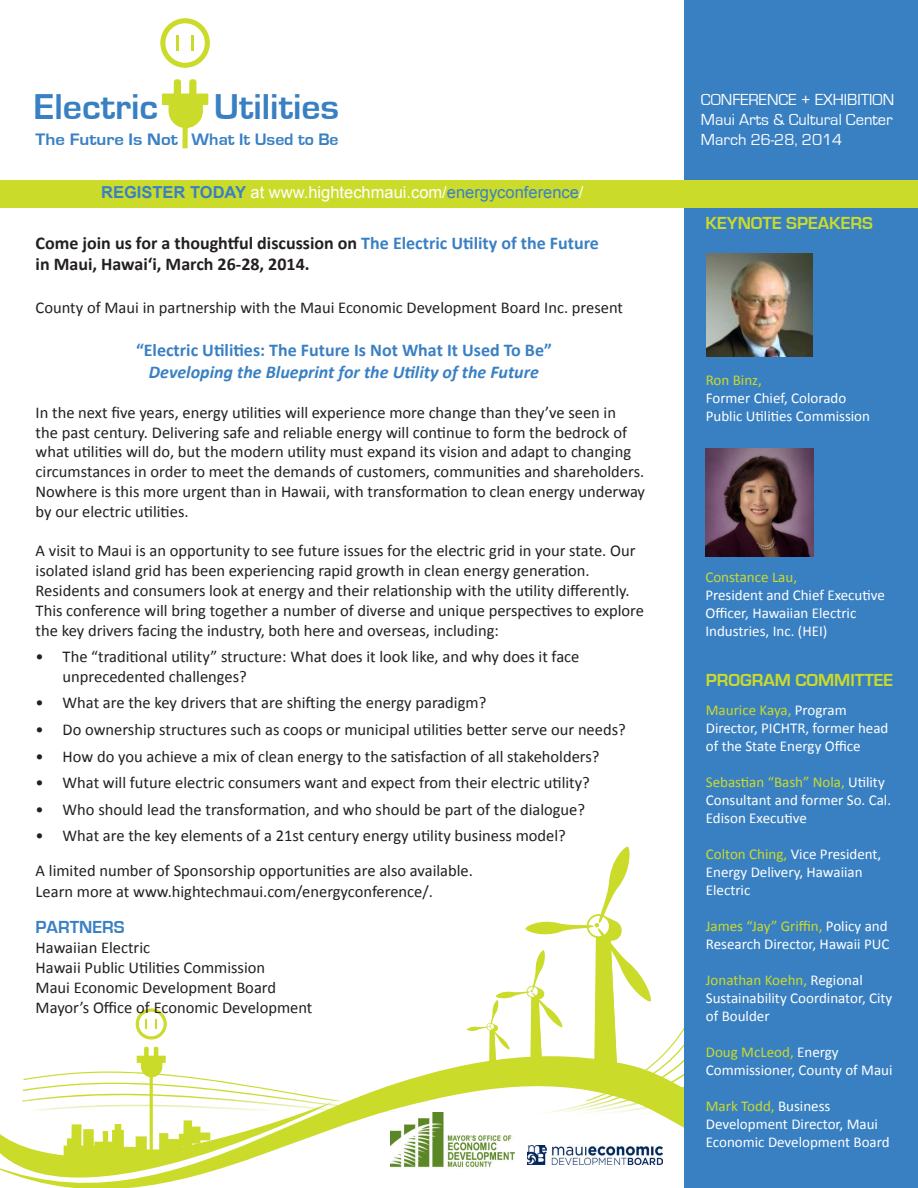
<style>
.page{position:relative;width:918px;height:1188px;background:#fff}
.page>*{position:absolute;margin:0;border:0;box-sizing:border-box;transform-origin:0 0}
.t1{font:700 37.05px "Eurostile";color:#3980c3}
.t2{font:700 18px/21.6px "Calibri";color:#231f20}
.t3{font:700 18px "Calibri";color:#3980c3}
.t4{font:italic 700 18px "Calibri";color:#3980c3}
.t5{font:700 18px "Eurostile";color:#cadb2a}
.t6{font:700 18px "Eurostile";color:#3980c3}
.t7{font:700 17.1px "Eurostile";color:#3980c3;scale:1.1 1}
.t8{font:16.5px/19.8px "Calibri";color:#231f20}
.t9{font:16.5px/19.8px "Eurostile";color:#fff}
.t10{font:16.5px "Arial";color:#fff}
.t11{font:15px/18px "Calibri";color:#fff}
.s1{font-weight:700;color:#3980c3}
.s2{color:#3980c3}
.s3{color:#cadb2a}
</style>
<div class="page">
<svg style="left:0;top:845px;width:685px;height:343px"></svg>
<svg style="left:160px;top:18px;width:50px;height:50px"></svg>
<svg style="left:162px;top:79px;width:46px;height:69px"></svg>
<div style="left:685px;top:0;width:233px;height:1188px;background:#3980c3"></div>
<img style="left:707px;top:253px;width:106px;height:103px">
<img style="left:527px;top:1146px;width:136px;height:19px">
<img style="left:391px;top:1112px;width:124px;height:57px">
<img style="left:706px;top:449px;width:107px;height:107px">
<div style="left:0;top:180px;width:918px;height:27px;background:#cadb2a"></div>
<h1 class="t1" style="left:34px;top:86px;width:126px">Electric</h1>
<h1 class="t1" style="left:214px;top:87px;width:127px">Utilities</h1>
<p class="t7" style="left:36px;top:130px;width:277px">The Future Is Not What It Used to Be</p>
<p class="t10" style="left:101px;top:182px;width:484px"><span class="s1">REGISTER TODAY</span> at www.hightechmaui.com/<span class="s2">energyconference</span>/</p>
<p class="t2" style="left:36px;top:232px;width:565px">Come join us for a thoughtful discussion on <span class="s2">The Electric Utility of the Future </span>in Maui, Hawai‘i, March 26-28, 2014.</p>
<p class="t8" style="left:36px;top:298px;width:589px">County of Maui in partnership with the Maui Economic Development Board Inc. present</p>
<p class="t3" style="left:136px;top:338px;width:417px">“Electric Utilities: The Future Is Not What It Used To Be”</p>
<p class="t4" style="left:149px;top:361px;width:392px">Developing the Blueprint for the Utility of the Future</p>
<p class="t8" style="left:36px;top:402px;width:611px">In the next five years, energy utilities will experience more change than they’ve seen in<br>the past century. Delivering safe and reliable energy will continue to form the bedrock of what utilities will do, but the modern utility must expand its vision and adapt to changing circumstances in order to meet the demands of customers, communities and shareholders.<br>Nowhere is this more urgent than in Hawaii, with transformation to clean energy underway by our electric utilities.</p>
<p class="t8" style="left:36px;top:541px;width:601px">A visit to Maui is an opportunity to see future issues for the electric grid in your state. Our</p>
<p class="t8" style="left:36px;top:561px;width:556px">isolated island grid has been experiencing rapid growth in clean energy generation.</p>
<p class="t8" style="left:36px;top:581px;width:610px">Residents and consumers look at energy and their relationship with the utility differently.<br>This conference will bring together a number of diverse and unique perspectives to explore the key drivers facing the industry, both here and overseas, including:</p>
<p class="t8" style="left:63px;top:647px;width:518px;text-indent:-27px">• The “traditional utility” structure: What does it look like, and why does it face unprecedented challenges?</p>
<p class="t8" style="left:36px;top:693px;width:452px">• What are the key drivers that are shifting the energy paradigm?</p>
<p class="t8" style="left:36px;top:720px;width:592px">• Do ownership structures such as coops or municipal utilities better serve our needs?</p>
<p class="t8" style="left:36px;top:746px;width:565px">• How do you achieve a mix of clean energy to the satisfaction of all stakeholders?</p>
<p class="t8" style="left:36px;top:773px;width:556px">• What will future electric consumers want and expect from their electric utility?</p>
<p class="t8" style="left:36px;top:799px;width:551px">• Who should lead the transformation, and who should be part of the dialogue?</p>
<p class="t8" style="left:36px;top:826px;width:532px">• What are the key elements of a 21st century energy utility business model?</p>
<p class="t8" style="left:36px;top:860px;width:439px;line-height:21.6px">A limited number of Sponsorship opportunities are also available.<br>Learn more at www.hightechmaui.com/energyconference/.</p>
<p class="t6" style="left:36px;top:918px;width:90px">PARTNERS</p>
<p class="t8" style="left:36px;top:938px;width:116px">Hawaiian Electric</p>
<p class="t8" style="left:36px;top:958px;width:231px">Hawaii Public Utilities Commission</p>
<p class="t8" style="left:36px;top:977px;width:242px">Maui Economic Development Board</p>
<p class="t8" style="left:36px;top:997px;width:278px">Mayor’s Office of Economic Development</p>
<p class="t9" style="left:701px;top:90px;width:195px">CONFERENCE + EXHIBITION</p>
<p class="t9" style="left:701px;top:110px;width:193px">Maui Arts &amp; Cultural Center<br>March 26-28, 2014</p>
<p class="t5" style="left:705px;top:213px;width:169px">KEYNOTE SPEAKERS</p>
<p class="t11" style="left:706px;top:371px;width:166px"><span class="s3">Ron Binz,<br></span>Former Chief, Colorado<br>Public Utilities Commission</p>
<p class="t11" style="left:705px;top:568px;width:181px"><span class="s3">Constance Lau,<br></span>President and Chief Executive<br>Officer, Hawaiian Electric<br>Industries, Inc. (HEI)</p>
<p class="t5" style="left:706px;top:671px;width:189px">PROGRAM COMMITTEE</p>
<p class="t11" style="left:706px;top:701px;width:184px"><span class="s3">Maurice Kaya,</span> Program<br>Director, PICHTR, former head of the State Energy Office</p>
<p class="t11" style="left:706px;top:773px;width:187px"><span class="s3">Sebastian “Bash” Nola,</span> Utility<br>Consultant and former So. Cal.<br>Edison Executive</p>
<p class="t11" style="left:706px;top:845px;width:177px"><span class="s3">Colton Ching,</span> Vice President,<br>Energy Delivery, Hawaiian<br>Electric</p>
<p class="t11" style="left:706px;top:917px;width:185px"><span class="s3">James “Jay” Griffin,</span> Policy and<br>Research Director, Hawaii PUC</p>
<p class="t11" style="left:706px;top:971px;width:188px"><span class="s3">Jonathan Koehn,</span> Regional<br>Sustainability Coordinator, City of Boulder</p>
<p class="t11" style="left:706px;top:1043px;width:188px"><span class="s3">Doug McLeod,</span> Energy<br>Commissioner, County of Maui</p>
<p class="t11" style="left:706px;top:1097px;width:185px"><span class="s3">Mark Todd,</span> Business<br>Development Director, Maui<br>Economic Development Board</p>
</div>
